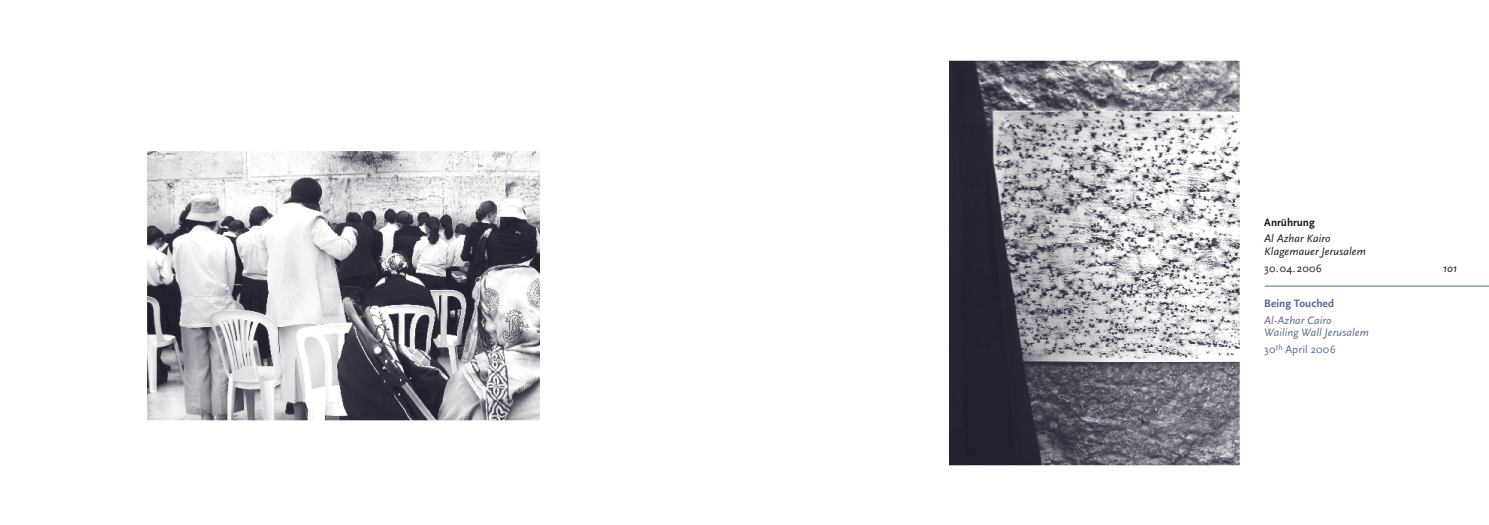
<style>
.page{position:relative;width:1489px;height:525px;background:#fff}
.page>*{position:absolute;margin:0;border:0;box-sizing:border-box;transform-origin:0 0}
.t1{font:italic 11.25px/12.5px "Scala Sans";letter-spacing:.01em;color:#1a171c}
.t2{font:italic 11.25px/12.5px "Scala Sans";letter-spacing:.005em;color:#5b6693}
.t3{font:11.25px "Scala Sans";letter-spacing:.01em;color:#5b6693}
.t4{font:700 11.25px "Scala Sans";color:#5b6693}
.t5{font:11.25px "Scala Sans";letter-spacing:.005em;color:#1a171c}
.t6{font:700 11.25px "Scala Sans";color:#1a171c}
</style>
<div class="page">
<hr style="left:911px;top:285px;width:577px;height:1px;background:#5b6693">
<svg style="left:911px;top:60px;width:366px;height:406px"></svg>
<svg style="left:147px;top:151px;width:393px;height:270px"></svg>
<p class="t6" style="left:1264px;top:216px;width:52px">Anrührung</p>
<p class="t1" style="left:1264px;top:232px;width:103px">Al Azhar Kairo<br>Klagemauer Jerusalem</p>
<p class="t5" style="left:1264px;top:262px;width:59px">30.04.2006</p>
<p class="t4" style="left:1264px;top:297px;width:71px">Being Touched</p>
<p class="t2" style="left:1264px;top:314px;width:106px">Al-Azhar Cairo<br>Wailing Wall Jerusalem</p>
<p class="t3" style="left:1264px;top:343px;width:73px">30<sup>th</sup> April 2006</p>
<p class="t1" style="left:1442px;top:262px;width:16px">101</p>
</div>
